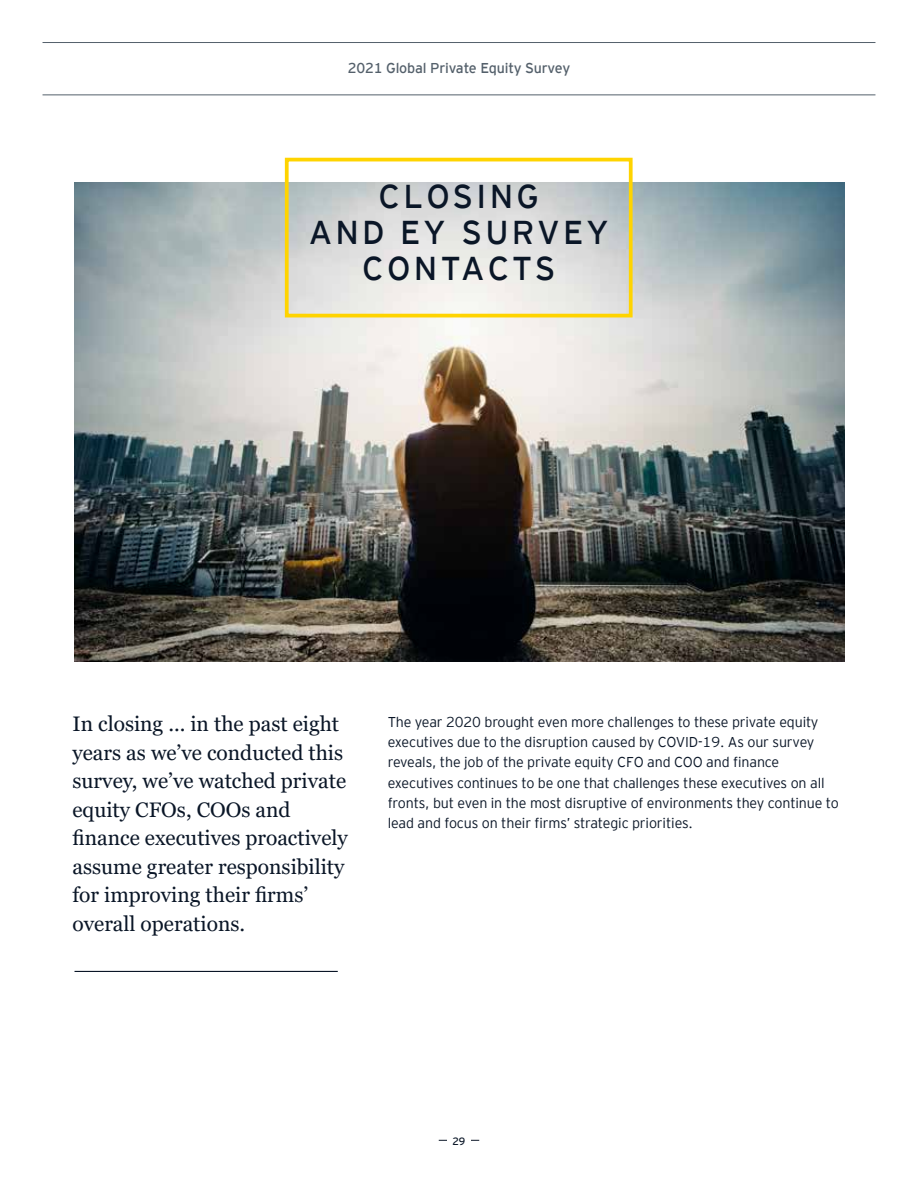
<style>
.page{position:relative;width:918px;height:1188px;background:#fff}
.page>*{position:absolute;margin:0;border:0;box-sizing:border-box;transform-origin:0 0}
.t1{font:33px/36px "EY Interstate";letter-spacing:.1em;color:#0a1627;text-align:center}
.t2{font:21px/28.5px "Georgia Pro";color:#0a1627}
.t3{font:300 14.25px/20.2px "EY Interstate";letter-spacing:-.01em;color:#0a1627}
.t4{font:14.25px "EY Interstate";letter-spacing:-.01em;color:#54606b}
.t5{font:10.5px "EY Interstate";color:#0a1627}
</style>
<div class="page">
<hr style="left:43px;top:42px;width:832px;height:1px;background:#54606b">
<hr style="left:43px;top:94px;width:832px;height:1px;background:#54606b">
<hr style="left:439px;top:1140px;width:40px;height:1px;background:#0a1627">
<div style="left:447px;top:1136px;width:24px;height:8px;background:#fff"></div>
<img style="left:75px;top:182px;width:770px;height:480px">
<div style="left:285px;top:158px;width:348px;height:159px;border:4px solid #ffd400"></div>
<hr style="left:75px;top:971px;width:263px;height:1px;background:#0a1627">
<p class="t4" style="left:348px;top:58px;width:224px">2021 Global Private Equity Survey</p>
<h1 class="t1" style="left:309px;top:176px;width:302px">CLOSING<br>AND EY SURVEY<br>CONTACTS</h1>
<h2 class="t2" style="left:72px;top:711px;width:277px">In closing ... in the past eight years as we’ve conducted this survey, we’ve watched private equity CFOs, COOs and finance executives proactively assume greater responsibility for improving their firms’ overall operations.</h2>
<p class="t3" style="left:388px;top:711px;width:453px">The year 2020 brought even more challenges to these private equity executives due to the disruption caused by COVID-19. As our survey reveals, the job of the private equity CFO and COO and finance executives continues to be one that challenges these executives on all fronts, but even in the most disruptive of environments they continue to lead and focus on their firms’ strategic priorities.</p>
<p class="t5" style="left:453px;top:1133px;width:14px">29</p>
</div>
